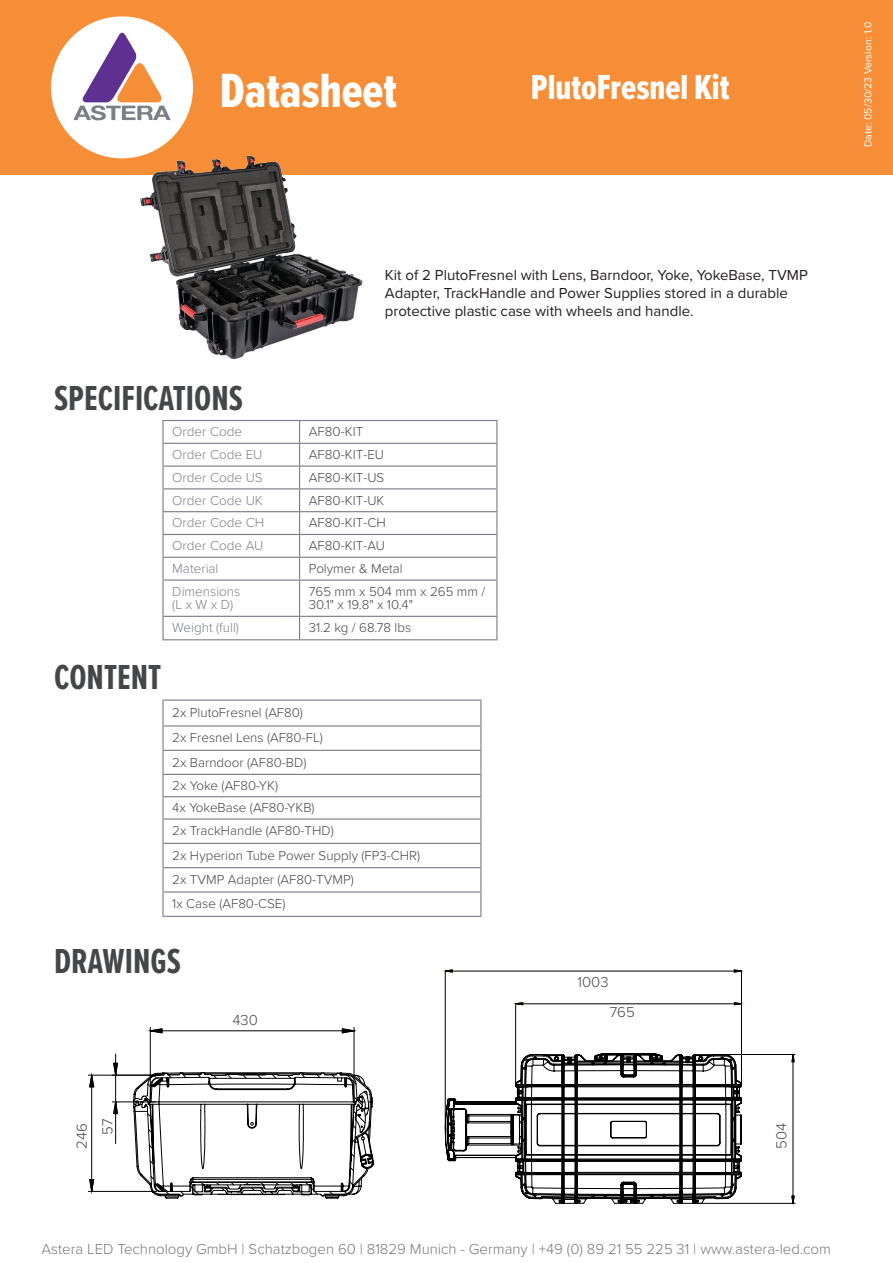
<style>
.page{position:relative;width:893px;height:1263px;background:#fff}
.page>*{position:absolute;margin:0;border:0;box-sizing:border-box;transform-origin:0 0}
.t1{font:49.8px "Proxima Nova Ex Cn Extrabld";color:#fff}
.t2{font:700 36px "Proxima Nova Ex Cn";color:#454647}
.t3{font:36px "Proxima Nova Ex Cn Extrabld";color:#fff}
.t4{font:15px/18px "Proxima Nova";color:#231f20}
.t5{font:300 15px "Proxima Nova";color:#76787b}
.t6{font:300 15px "Proxima Nova";color:#454647}
.t7{font:300 13.5px/13.5px "Proxima Nova";color:#7c7f88}
.t8{font:300 13.5px "Proxima Nova";color:#454647}
.t9{font:300 13.35px/23.9px "Proxima Nova";color:#454647}
.t10{font:10.5px "Proxima Nova";color:#fff}
.s1{font-size:13.35px}
</style>
<div class="page">
<div style="left:0;top:0;width:893px;height:175px;background:#f68d37"></div>
<img style="left:123px;top:144px;width:240px;height:216px">
<hr style="left:162px;top:420px;width:137px;height:1px;background:#7c7f88">
<hr style="left:162px;top:421px;width:2px;height:22px;background:#7c7f88">
<hr style="left:162px;top:443px;width:137px;height:1px;background:#7c7f88">
<hr style="left:162px;top:444px;width:2px;height:21px;background:#7c7f88">
<hr style="left:162px;top:465px;width:137px;height:2px;background:#7c7f88">
<hr style="left:162px;top:467px;width:2px;height:21px;background:#7c7f88">
<hr style="left:162px;top:488px;width:137px;height:1px;background:#7c7f88">
<hr style="left:162px;top:489px;width:2px;height:22px;background:#7c7f88">
<hr style="left:162px;top:511px;width:137px;height:1px;background:#7c7f88">
<hr style="left:162px;top:512px;width:2px;height:22px;background:#7c7f88">
<hr style="left:162px;top:534px;width:137px;height:1px;background:#7c7f88">
<hr style="left:162px;top:535px;width:2px;height:22px;background:#7c7f88">
<hr style="left:162px;top:557px;width:137px;height:1px;background:#7c7f88">
<hr style="left:162px;top:558px;width:2px;height:21px;background:#7c7f88">
<hr style="left:162px;top:579px;width:137px;height:2px;background:#7c7f88">
<hr style="left:162px;top:581px;width:2px;height:35px;background:#7c7f88">
<hr style="left:162px;top:616px;width:137px;height:1px;background:#7c7f88">
<hr style="left:162px;top:617px;width:2px;height:22px;background:#7c7f88">
<hr style="left:162px;top:639px;width:137px;height:1px;background:#7c7f88">
<hr style="left:299px;top:420px;width:198px;height:1px;background:#7c7f88">
<hr style="left:299px;top:443px;width:198px;height:1px;background:#7c7f88">
<hr style="left:299px;top:465px;width:198px;height:2px;background:#7c7f88">
<hr style="left:299px;top:488px;width:198px;height:1px;background:#7c7f88">
<hr style="left:299px;top:511px;width:198px;height:1px;background:#7c7f88">
<hr style="left:299px;top:534px;width:198px;height:1px;background:#7c7f88">
<hr style="left:299px;top:557px;width:198px;height:1px;background:#7c7f88">
<svg style="left:299px;top:421px;width:1px;height:158px"></svg>
<svg style="left:496px;top:421px;width:1px;height:158px"></svg>
<hr style="left:299px;top:579px;width:198px;height:2px;background:#7c7f88">
<hr style="left:299px;top:581px;width:1px;height:35px;background:#7c7f88">
<hr style="left:496px;top:581px;width:1px;height:35px;background:#7c7f88">
<hr style="left:299px;top:616px;width:198px;height:1px;background:#7c7f88">
<svg style="left:299px;top:617px;width:1px;height:22px"></svg>
<svg style="left:496px;top:617px;width:1px;height:22px"></svg>
<hr style="left:299px;top:639px;width:198px;height:1px;background:#7c7f88">
<hr style="left:162px;top:699px;width:319px;height:2px;background:#7c7f88">
<hr style="left:162px;top:701px;width:2px;height:24px;background:#7c7f88">
<hr style="left:162px;top:725px;width:319px;height:1px;background:#7c7f88">
<hr style="left:162px;top:726px;width:2px;height:24px;background:#7c7f88">
<hr style="left:162px;top:750px;width:319px;height:1px;background:#7c7f88">
<hr style="left:162px;top:751px;width:2px;height:23px;background:#7c7f88">
<hr style="left:162px;top:774px;width:319px;height:1px;background:#7c7f88">
<hr style="left:162px;top:775px;width:2px;height:21px;background:#7c7f88">
<hr style="left:162px;top:796px;width:319px;height:1px;background:#7c7f88">
<hr style="left:162px;top:797px;width:2px;height:21px;background:#7c7f88">
<hr style="left:162px;top:818px;width:319px;height:2px;background:#7c7f88">
<hr style="left:162px;top:820px;width:2px;height:23px;background:#7c7f88">
<hr style="left:162px;top:843px;width:319px;height:1px;background:#7c7f88">
<hr style="left:162px;top:844px;width:2px;height:23px;background:#7c7f88">
<hr style="left:162px;top:867px;width:319px;height:1px;background:#7c7f88">
<hr style="left:162px;top:868px;width:2px;height:23px;background:#7c7f88">
<hr style="left:162px;top:891px;width:319px;height:1px;background:#7c7f88">
<hr style="left:162px;top:892px;width:2px;height:24px;background:#7c7f88">
<svg style="left:480px;top:701px;width:1px;height:215px"></svg>
<hr style="left:162px;top:916px;width:319px;height:1px;background:#7c7f88">
<div style="left:51px;top:16px;width:142px;height:142px;background:#fff;border-radius:50%"></div>
<svg style="left:74px;top:30px;width:96px;height:91px"></svg>
<svg style="left:88px;top:1027px;width:286px;height:172px"></svg>
<svg style="left:445px;top:971px;width:350px;height:235px"></svg>
<svg style="left:442px;top:969px;width:11px;height:4px"></svg>
<svg style="left:734px;top:969px;width:10px;height:4px"></svg>
<h1 class="t1" style="left:220px;top:54px;width:178px">Datasheet</h1>
<h2 class="t3" style="left:531px;top:61px;width:200px">PlutoFresnel Kit</h2>
<p class="t10" style="left:860px;top:147px;width:127px;rotate:-90deg">Date: 05/30/23 Version: 1.0</p>
<h2 class="t2" style="left:54px;top:372px;width:191px">SPECIFICATIONS</h2>
<p class="t4" style="left:385px;top:265px;width:425px">Kit of 2 PlutoFresnel with Lens, Barndoor, Yoke, YokeBase, TVMP<br>Adapter, TrackHandle and Power Supplies stored in a durable protective plastic case with wheels and handle.</p>
<h2 class="t2" style="left:54px;top:651px;width:109px">CONTENT</h2>
<p class="t7" style="left:172px;top:424px;width:71px">Order Code</p>
<p class="t8" style="left:309px;top:422px;width:56px">AF80-KIT</p>
<p class="t7" style="left:172px;top:447px;width:92px">Order Code EU</p>
<p class="t8" style="left:309px;top:444px;width:77px">AF80-KIT<span class="s1">-EU</span></p>
<p class="t7" style="left:172px;top:470px;width:92px">Order Code US</p>
<p class="t8" style="left:309px;top:467px;width:77px">AF80-KIT<span class="s1">-US</span></p>
<p class="t7" style="left:172px;top:492px;width:92px">Order Code UK</p>
<p class="t8" style="left:309px;top:490px;width:77px">AF80-KIT<span class="s1">-UK</span></p>
<p class="t7" style="left:172px;top:515px;width:93px">Order Code CH</p>
<p class="t8" style="left:309px;top:513px;width:78px">AF80-KIT<span class="s1">-CH</span></p>
<p class="t7" style="left:172px;top:538px;width:93px">Order Code AU</p>
<p class="t8" style="left:309px;top:535px;width:78px">AF80-KIT<span class="s1">-AU</span></p>
<p class="t7" style="left:172px;top:561px;width:48px">Material</p>
<p class="t9" style="left:309px;top:556px;width:95px">Polymer &amp; Metal</p>
<p class="t7" style="left:172px;top:584px;width:70px">Dimensions (L x W x D)</p>
<p class="t9" style="left:309px;top:584px;width:178px;line-height:13.4px">765 mm x 504 mm x 265 mm /<br>30.1" x 19.8" x 10.4"</p>
<p class="t7" style="left:172px;top:620px;width:68px">Weight (full)</p>
<p class="t9" style="left:309px;top:615px;width:104px">31.2 kg / 68.78 lbs</p>
<p class="t9" style="left:172px;top:700px;width:249px">2x PlutoFresnel (AF80)<br>2x Fresnel Lens (AF80-FL)<br>2x Barndoor (AF80-BD)<br>2x Yoke (AF80-YK)<br>4x YokeBase (AF80-YKB)<br>2x TrackHandle (AF80-THD)<br>2x Hyperion Tube Power Supply (FP3-CHR)<br>2x TVMP Adapter (AF80-TVMP)<br>1x Case (AF80-CSE)</p>
<h2 class="t2" style="left:54px;top:934px;width:129px">DRAWINGS</h2>
<p class="t6" style="left:71px;top:1149px;width:27px;rotate:-90deg">246</p>
<p class="t6" style="left:96px;top:1135px;width:18px;rotate:-90deg">57</p>
<p class="t6" style="left:232px;top:1009px;width:27px">430</p>
<p class="t6" style="left:577px;top:971px;width:33px">1003</p>
<p class="t6" style="left:610px;top:1001px;width:27px">765</p>
<p class="t6" style="left:770px;top:1149px;width:27px;rotate:-90deg">504</p>
<p class="t5" style="left:41px;top:1237px;width:791px">Astera LED Technology GmbH | Schatzbogen 60 | 81829 Munich - Germany | +49 (0) 89 21 55 225 31 | www.astera-led.com</p>
</div>
